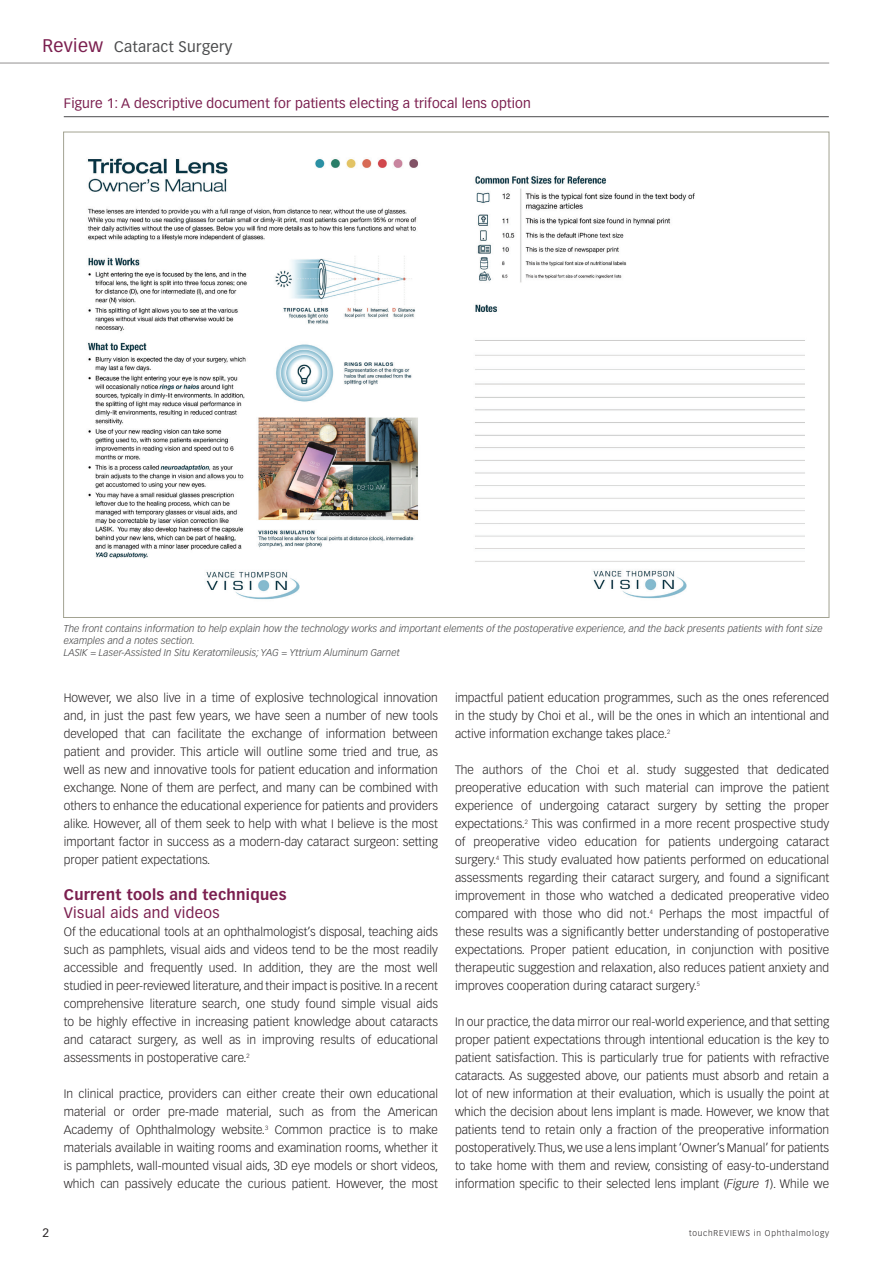
<style>
.page{position:relative;width:893px;height:1263px;background:#fff}
.page>*{position:absolute;margin:0;border:0;box-sizing:border-box;transform-origin:0 0}
.t1{font:700 15px "Vectora LT Std";letter-spacing:.02em;color:#7b1f4f}
.t2{font:15px "Vectora LT Std";letter-spacing:.02em;color:#4b4c4d}
.t3{font:15px "Vectora LT Std";letter-spacing:.02em;color:#7b1f4f}
.t4{font:13.5px "Vectora LT Std";letter-spacing:.01em;color:#7b1f4f}
.t5{font:300 12px/18px "Vectora LT Std";color:#231f20;text-align:justify}
.t6{font:12px "Vectora LT Std";color:#231f20}
.t7{font:italic 300 9.75px/12px "Vectora LT Std";letter-spacing:.01em;color:#3e3e3f}
.t8{font:300 8.25px "Vectora LT Std";letter-spacing:.1em;color:#231f20}
.s1{font-size:18px;color:#7b1f4f}
.s2{font-style:italic}
</style>
<div class="page">
<hr style="left:0;top:63px;width:829px;height:1px;background:#231f20">
<hr style="left:64px;top:116px;width:765px;height:1px;background:#4b4c4d">
<img style="left:87px;top:158px;width:332px;height:442px">
<img style="left:475px;top:176px;width:330px;height:423px">
<p class="t2" style="left:43px;top:38px;width:191px"><span class="s1">Review</span> Cataract Surgery</p>
<p class="t4" style="left:64px;top:95px;width:469px">Figure 1: A descriptive document for patients electing a trifocal lens option</p>
<p class="t7" style="left:64px;top:622px;width:760px">The front contains information to help explain how the technology works and important elements of the postoperative experience, and the back presents patients with font size examples and a notes section.<br>LASIK = Laser-Assisted In Situ Keratomileusis; YAG = Yttrium Aluminum Garnet</p>
<p class="t5" style="left:64px;top:689px;width:376px">However, we also live in a time of explosive technological innovation and, in just the past few years, we have seen a number of new tools developed that can facilitate the exchange of information between patient and provider. This article will outline some tried and true, as well as new and innovative tools for patient education and information exchange. None of them are perfect, and many can be combined with others to enhance the educational experience for patients and providers alike. However, all of them seek to help with what I believe is the most important factor in success as a modern-day cataract surgeon: setting proper patient expectations.</p>
<p class="t1" style="left:64px;top:886px;width:224px">Current tools and techniques</p>
<p class="t3" style="left:64px;top:904px;width:157px">Visual aids and videos</p>
<p class="t5" style="left:64px;top:923px;width:376px">Of the educational tools at an ophthalmologist’s disposal, teaching aids such as pamphlets, visual aids and videos tend to be the most readily accessible and frequently used. In addition, they are the most well studied in peer-reviewed literature, and their impact is positive. In a recent comprehensive literature search, one study found simple visual aids to be highly effective in increasing patient knowledge about cataracts and cataract surgery, as well as in improving results of educational assessments in postoperative care.<sup>2</sup></p>
<p class="t5" style="left:64px;top:1085px;width:376px">In clinical practice, providers can either create their own educational material or order pre-made material, such as from the American Academy of Ophthalmology website.<sup>3</sup> Common practice is to make materials available in waiting rooms and examination rooms, whether it is pamphlets, wall-mounted visual aids, 3D eye models or short videos, which can passively educate the curious patient. However, the most</p>
<p class="t5" style="left:455px;top:689px;width:376px">impactful patient education programmes, such as the ones referenced in the study by Choi et al., will be the ones in which an intentional and active information exchange takes place.<sup>2</sup></p>
<p class="t5" style="left:455px;top:761px;width:376px">The authors of the Choi et al. study suggested that dedicated preoperative education with such material can improve the patient experience of undergoing cataract surgery by setting the proper expectations.<sup>2</sup> This was confirmed in a more recent prospective study of preoperative video education for patients undergoing cataract surgery.<sup>4</sup> This study evaluated how patients performed on educational assessments regarding their cataract surgery, and found a significant improvement in those who watched a dedicated preoperative video compared with those who did not.<sup>4</sup> Perhaps the most impactful of these results was a significantly better understanding of postoperative expectations. Proper patient education, in conjunction with positive therapeutic suggestion and relaxation, also reduces patient anxiety and improves cooperation during cataract surgery.<sup>5</sup></p>
<p class="t5" style="left:455px;top:1013px;width:376px">In our practice, the data mirror our real-world experience, and that setting proper patient expectations through intentional education is the key to patient satisfaction. This is particularly true for patients with refractive cataracts. As suggested above, our patients must absorb and retain a lot of new information at their evaluation, which is usually the point at which the decision about lens implant is made. However, we know that patients tend to retain only a fraction of the preoperative information postoperatively. Thus, we use a lens implant ‘Owner’s Manual’ for patients to take home with them and review, consisting of easy-to-understand information specific to their selected lens implant (<span class="s2">Figure 1</span>). While we</p>
<p class="t6" style="left:43px;top:1226px;width:8px">2</p>
<p class="t8" style="left:689px;top:1228px;width:142px">touchREVIEWS in Ophthalmology</p>
</div>
